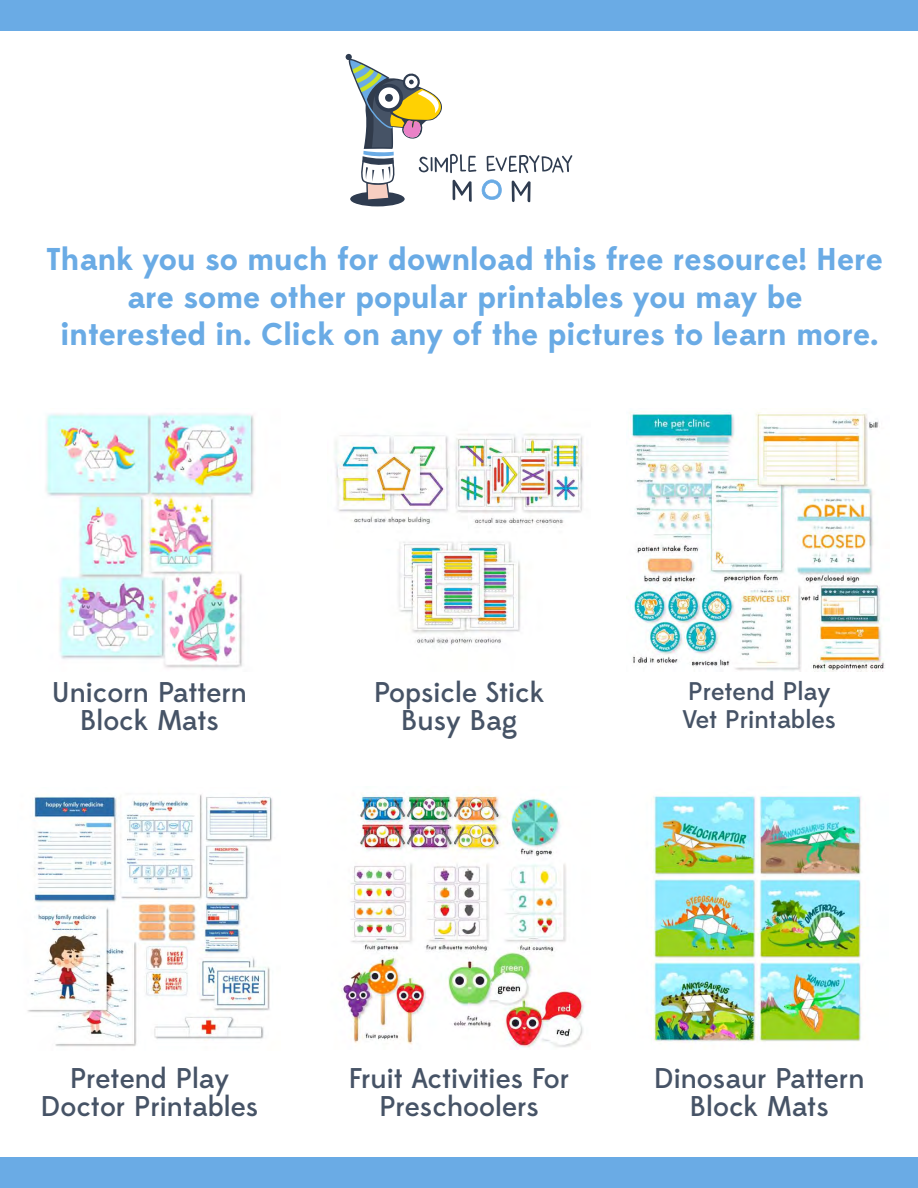
<style>
.page{position:relative;width:918px;height:1188px;background:#fff}
.page>*{position:absolute;margin:0;border:0;box-sizing:border-box;transform-origin:0 0}
.t1{font:700 31.5px/37.8px "Edmondsans";color:#6aabe5;text-align:center}
.t2{font:500 28.5px/28.5px "Edmondsans";color:#465366;text-align:center}
.t3{font:500 25.5px/28.5px "Edmondsans";color:#465366}
</style>
<div class="page">
<div style="left:0;top:0;width:918px;height:30px;background:#6aabe5"></div>
<div style="left:0;top:1158px;width:918px;height:30px;background:#6aabe5"></div>
<svg style="left:487px;top:155px;width:85px;height:18px"></svg>
<svg style="left:482px;top:179px;width:20px;height:21px"></svg>
<svg style="left:512px;top:181px;width:19px;height:21px"></svg>
<div style="left:350px;top:192px;width:55px;height:14px;background:#2f3c50;border-radius:50%"></div>
<svg style="left:346px;top:54px;width:130px;height:148px"></svg>
<img style="left:334px;top:433px;width:250px;height:212px">
<img style="left:340px;top:794px;width:245px;height:256px">
<img style="left:46px;top:413px;width:209px;height:255px">
<img style="left:630px;top:411px;width:255px;height:260px">
<img style="left:27px;top:793px;width:246px;height:254px">
<img style="left:651px;top:795px;width:211px;height:248px">
<p class="t1" style="left:47px;top:241px;width:838px">Thank you so much for download this free resource! Here are some other popular printables you may be<br>interested in. Click on any of the pictures to learn more.</p>
<p class="t2" style="left:52px;top:679px;width:197px">Unicorn Pattern<br>Block Mats</p>
<p class="t2" style="left:374px;top:679px;width:172px">Popsicle Stick<br>Busy Bag</p>
<p class="t3" style="left:682px;top:677px;width:155px">Pretend Play<br>Vet Printables</p>
<p class="t2" style="left:41px;top:1065px;width:219px">Pretend Play<br>Doctor Printables</p>
<p class="t2" style="left:349px;top:1065px;width:222px">Fruit Activities For<br>Preschoolers</p>
<p class="t2" style="left:654px;top:1065px;width:212px">Dinosaur Pattern<br>Block Mats</p>
</div>
